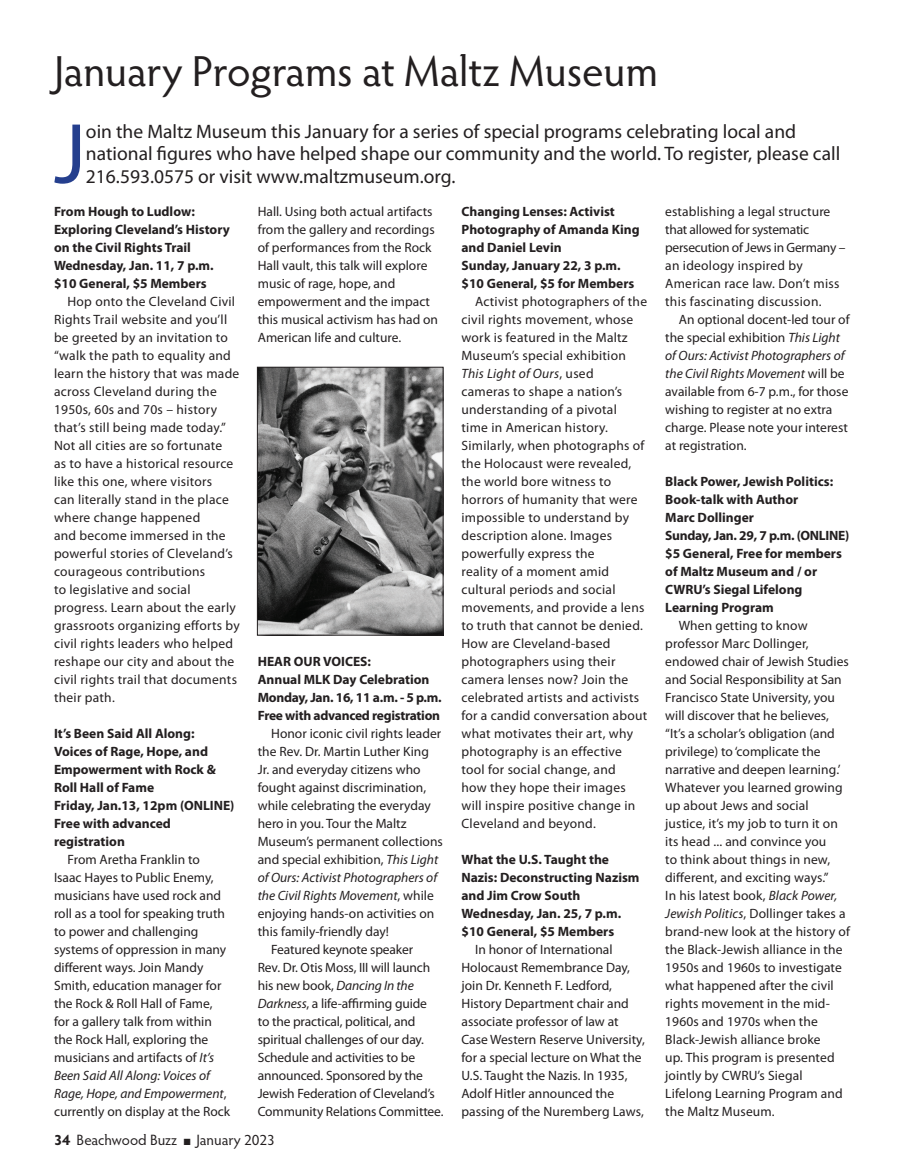
<style>
.page{position:relative;width:905px;height:1175px;background:#fff}
.page>*{position:absolute;margin:0;border:0;box-sizing:border-box;transform-origin:0 0}
.Intro_Text{font:86.25px "Myriad Pro";color:#253f8e}
.Headline_Small{font:43.5px "Hypatia Sans Pro";letter-spacing:-.005em;color:#231f20}
.Intro_Text-2{font:19.5px/22.5px "Myriad Pro";color:#231f20}
.t1{font:15px "Hypatia Sans Pro";color:#231f20}
.Text_Indent{font:13.5px/18px "Myriad Pro";letter-spacing:.01em;color:#231f20}
.Text_No_Indent{font:700 13.5px/18px "Myriad Pro";color:#231f20}
.Text_Indent-2{font:13.5px/18px "Myriad Pro";letter-spacing:-.01em;color:#231f20}
.Text_No_Indent-2{font:700 13.5px/18px "Myriad Pro";letter-spacing:-.02em;color:#231f20}
.s1{font-style:italic}
.s2{font-weight:700}
</style>
<div class="page">
<img style="left:259px;top:369px;width:182px;height:264px">
<div style="left:257px;top:367px;width:186px;height:268px;border:1px solid #231f20"></div>
<p class="Headline_Small" style="left:54px;top:42px;width:605px">January Programs at Maltz Museum</p>
<p class="Intro_Text" style="left:54px;top:107px;width:33px">J</p>
<p class="Intro_Text-2" style="left:86px;top:120px;width:755px">oin the Maltz Museum this January for a series of special programs celebrating local and national figures who have helped shape our community and the world. To register, please call<br>216.593.0575 or visit www.maltzmuseum.org.</p>
<p class="Text_No_Indent" style="left:54px;top:203px;width:177px">From Hough to Ludlow:<br>Exploring Cleveland’s History on the Civil Rights Trail</p>
<p class="Text_No_Indent" style="left:54px;top:257px;width:161px">Wednesday, Jan. 11, 7 p.m.</p>
<p class="Text_No_Indent" style="left:54px;top:275px;width:154px">$10 General, $5 Members</p>
<p class="Text_Indent" style="left:54px;top:293px;width:187px;text-indent:14px">Hop onto the Cleveland Civil<br>Rights Trail website and you’ll be greeted by an invitation to “walk the path to equality and learn the history that was made across Cleveland during the<br>1950s, 60s and 70s – history that’s still being made today.”<br>Not all cities are so fortunate<br>as to have a historical resource like this one, where visitors<br>can literally stand in the place where change happened<br>and become immersed in the powerful stories of Cleveland’s courageous contributions<br>to legislative and social progress. Learn about the early grassroots organizing efforts by civil rights leaders who helped reshape our city and about the civil rights trail that documents their path.</p>
<p class="Text_No_Indent" style="left:54px;top:725px;width:163px">It’s Been Said All Along:<br>Voices of Rage, Hope, and<br>Empowerment with Rock &amp;<br>Roll Hall of Fame</p>
<p class="Text_No_Indent" style="left:54px;top:797px;width:182px">Friday, Jan.13, 12pm (ONLINE)</p>
<p class="Text_No_Indent" style="left:54px;top:815px;width:118px">Free with advanced registration</p>
<p class="Text_Indent" style="left:54px;top:851px;width:178px;text-indent:14px">From Aretha Franklin to<br>Isaac Hayes to Public Enemy, musicians have used rock and roll as a tool for speaking truth to power and challenging systems of oppression in many different ways. Join Mandy<br>Smith, education manager for the Rock &amp; Roll Hall of Fame, for a gallery talk from within the Rock Hall, exploring the musicians and artifacts of <span class="s1">It’s<br>Been Said All Along: Voices of<br>Rage, Hope, and Empowerment</span>, currently on display at the Rock</p>
<p class="Text_Indent" style="left:258px;top:203px;width:182px">Hall. Using both actual artifacts from the gallery and recordings of performances from the Rock<br>Hall vault, this talk will explore music of rage, hope, and empowerment and the impact this musical activism has had on<br>American life and culture.</p>
<p class="Text_No_Indent" style="left:461px;top:203px;width:179px">Changing Lenses: Activist<br>Photography of Amanda King and Daniel Levin</p>
<p class="Text_No_Indent" style="left:461px;top:257px;width:174px">Sunday, January 22, 3 p.m. $10 General, $5 for Members</p>
<p class="Text_Indent" style="left:461px;top:293px;width:187px;text-indent:14px">Activist photographers of the civil rights movement, whose work is featured in the Maltz<br>Museum’s special exhibition<br><span class="s1">This Light of Ours</span>, used<br>cameras to shape a nation’s understanding of a pivotal<br>time in American history.<br>Similarly, when photographs of the Holocaust were revealed, the world bore witness to horrors of humanity that were impossible to understand by description alone. Images powerfully express the<br>reality of a moment amid cultural periods and social movements, and provide a lens to truth that cannot be denied.<br>How are Cleveland-based photographers using their camera lenses now? Join the celebrated artists and activists for a candid conversation about what motivates their art, why photography is an effective tool for social change, and<br>how they hope their images will inspire positive change in<br>Cleveland and beyond.</p>
<p class="Text_No_Indent" style="left:461px;top:851px;width:179px">What the U.S. Taught the<br>Nazis: Deconstructing Nazism and Jim Crow South</p>
<p class="Text_No_Indent" style="left:461px;top:905px;width:161px">Wednesday, Jan. 25, 7 p.m.</p>
<p class="Text_No_Indent" style="left:461px;top:923px;width:154px">$10 General, $5 Members</p>
<p class="Text_Indent" style="left:461px;top:941px;width:185px;text-indent:14px">In honor of International<br>Holocaust Remembrance Day, join Dr. Kenneth F. Ledford,<br>History Department chair and associate professor of law at<br>Case Western Reserve University, for a special lecture on What the<br>U.S. Taught the Nazis. In 1935,<br>Adolf Hitler announced the passing of the Nuremberg Laws,</p>
<p class="Text_Indent" style="left:665px;top:203px;width:182px">establishing a legal structure that allowed for systematic persecution of Jews in Germany – an ideology inspired by<br>American race law. Don’t miss this fascinating discussion.</p>
<p class="Text_Indent" style="left:665px;top:311px;width:186px;text-indent:14px">An optional docent-led tour of the special exhibition <span class="s1">This Light of Ours: Activist Photographers of the Civil Rights Movement</span> will be available from 6-7 p.m., for those wishing to register at no extra charge. Please note your interest at registration.</p>
<p class="Text_No_Indent" style="left:665px;top:473px;width:169px">Black Power, Jewish Politics:<br>Book-talk with Author<br>Marc Dollinger</p>
<p class="Text_No_Indent-2" style="left:665px;top:527px;width:185px">Sunday, Jan. 29, 7 p.m. (ONLINE)</p>
<p class="Text_No_Indent" style="left:665px;top:545px;width:178px">$5 General, Free for members of Maltz Museum and / or<br>CWRU’s Siegal Lifelong<br>Learning Program</p>
<p class="Text_Indent" style="left:665px;top:617px;width:186px;text-indent:14px">When getting to know professor Marc Dollinger, endowed chair of Jewish Studies and Social Responsibility at San<br>Francisco State University, you will discover that he believes, “It’s a scholar’s obligation (and privilege) to ‘complicate the narrative and deepen learning.’<br>Whatever you learned growing up about Jews and social justice, it’s my job to turn it on its head ... and convince you<br>to think about things in new, different, and exciting ways.”<br>In his latest book, <span class="s1">Black Power,<br>Jewish Politics</span>, Dollinger takes a brand-new look at the history of the Black-Jewish alliance in the<br>1950s and 1960s to investigate what happened after the civil rights movement in the mid-<br>1960s and 1970s when the<br>Black-Jewish alliance broke<br>up. This program is presented jointly by CWRU’s Siegal<br>Lifelong Learning Program and the Maltz Museum.</p>
<p class="Text_No_Indent" style="left:258px;top:653px;width:173px">HEAR OUR VOICES:<br>Annual MLK Day Celebration</p>
<p class="Text_No_Indent-2" style="left:258px;top:689px;width:185px">Monday, Jan. 16, 11 a.m. - 5 p.m.<br>Free with advanced registration</p>
<p class="Text_Indent" style="left:258px;top:725px;width:187px;text-indent:14px">Honor iconic civil rights leader the Rev. Dr. Martin Luther King<br>Jr. and everyday citizens who fought against discrimination, while celebrating the everyday hero in you. Tour the Maltz<br>Museum’s permanent collections and special exhibition, <span class="s1">This Light of Ours: Activist Photographers of the Civil Rights Movement</span>, while enjoying hands-on activities on this family-friendly day!</p>
<p class="Text_Indent-2" style="left:258px;top:941px;width:187px;text-indent:14px">Featured keynote speaker<br>Rev. Dr. Otis Moss, III will launch his new book, <span class="s1">Dancing In the<br>Darkness</span>, a life-affirming guide<br>to the practical, political, and spiritual challenges of our day.<br>Schedule and activities to be announced. Sponsored by the<br>Jewish Federation of Cleveland’s<br>Community Relations Committee.</p>
<p class="t1" style="left:54px;top:1130px;width:222px"><span class="s2">34</span> Beachwood Buzz ■ January 2023</p>
</div>
